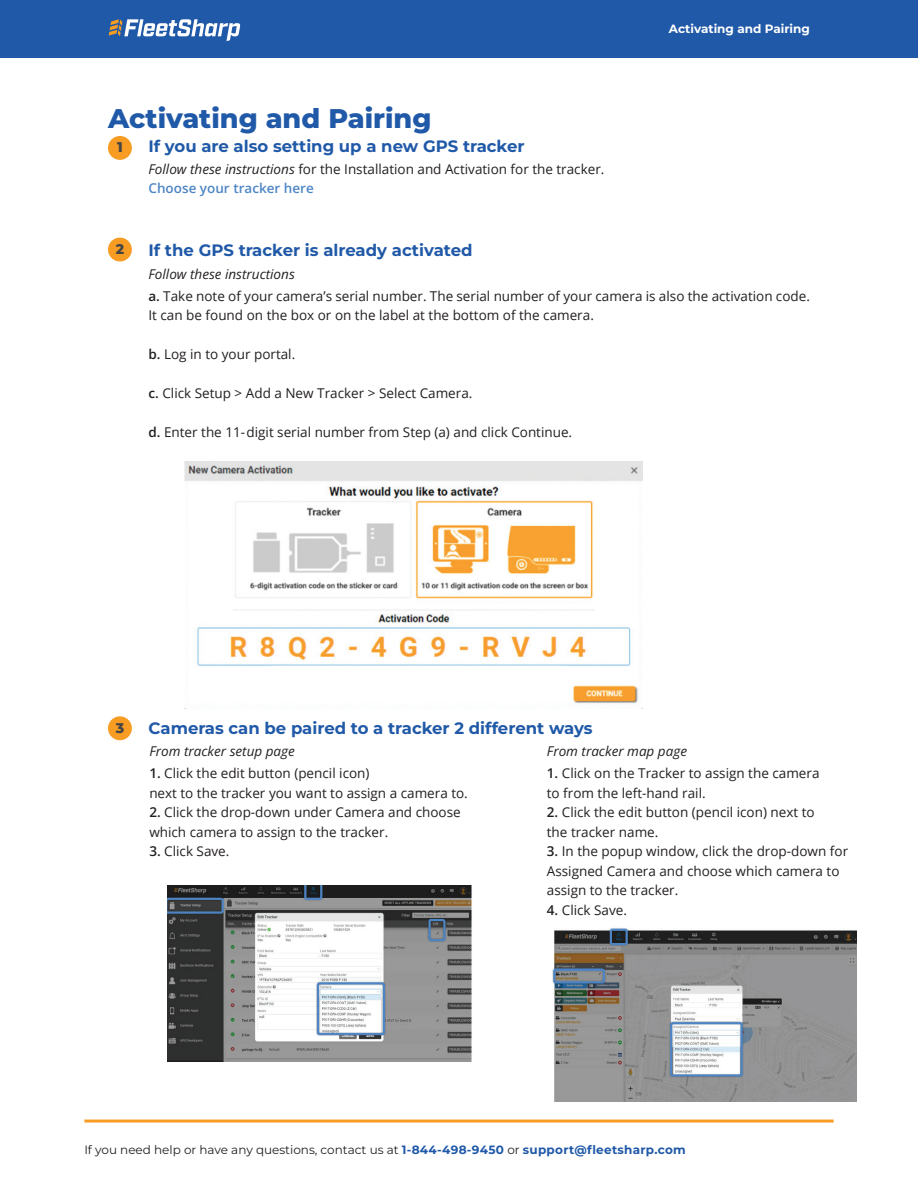
<style>
.page{position:relative;width:918px;height:1188px;background:#fff}
.page>*{position:absolute;margin:0;border:0;box-sizing:border-box;transform-origin:0 0}
.t1{font:800 27px "Montserrat";color:#2059a8}
.t2{font:700 16.5px "Montserrat";color:#2059a8}
.t3{font:800 14.1px "Montserrat";color:#434445}
.t4{font:13.5px/19.5px "Open Sans";color:#231f20}
.t5{font:italic 13.5px "Open Sans";color:#231f20}
.t6{font:12px "Montserrat";color:#231f20}
.t7{font:700 12px "Montserrat";color:#fff}
.s1{font-style:italic}
.s2{font-weight:600;color:#4e86c5}
.s3{font-weight:600}
.s4{font-weight:700;color:#2059a8}
</style>
<div class="page">
<hr style="left:84px;top:1120px;width:750px;height:3px;background:#f89c23">
<div style="left:0;top:0;width:918px;height:57px;background:#2059a8"></div>
<svg style="left:109px;top:19px;width:131px;height:22px"></svg>
<div style="left:108px;top:136px;width:24px;height:24px;background:#f89c23;border-radius:50%"></div>
<div style="left:108px;top:238px;width:24px;height:23px;background:#f89c23;border-radius:50%"></div>
<div style="left:108px;top:716px;width:24px;height:24px;background:#f89c23;border-radius:50%"></div>
<img style="left:184px;top:461px;width:459px;height:248px">
<img style="left:167px;top:886px;width:305px;height:175px">
<img style="left:552px;top:928px;width:304px;height:173px">
<h1 class="t1" style="left:108px;top:100px;width:325px">Activating and Pairing</h1>
<p class="t2" style="left:148px;top:135px;width:378px">If you are also setting up a new GPS tracker</p>
<p class="t4" style="left:148px;top:159px;width:458px"><span class="s1">Follow these instructions</span> for the Installation and Activation for the tracker.<br><span class="s2">Choose your tracker here</span></p>
<p class="t3" style="left:117px;top:138px;width:7px">1</p>
<p class="t7" style="left:669px;top:21px;width:143px">Activating and Pairing</p>
<p class="t3" style="left:116px;top:240px;width:10px">2</p>
<p class="t2" style="left:148px;top:240px;width:326px">If the GPS tracker is already activated</p>
<p class="t4" style="left:148px;top:262px;width:663px;line-height:22.2px"><span class="s1">Follow these instructions<br></span><span class="s3">a.</span> Take note of your camera’s serial number. The serial number of your camera is also the activation code.</p>
<p class="t4" style="left:148px;top:305px;width:447px">It can be found on the box or on the label at the bottom of the camera.</p>
<p class="t4" style="left:148px;top:344px;width:148px"><span class="s3">b.</span> Log in to your portal.</p>
<p class="t4" style="left:148px;top:383px;width:325px"><span class="s3">c.</span> Click Setup &gt; Add a New Tracker &gt; Select Camera.</p>
<p class="t4" style="left:148px;top:422px;width:425px"><span class="s3">d.</span> Enter the 11-digit serial number from Step (a) and click Continue.</p>
<p class="t3" style="left:116px;top:719px;width:10px">3</p>
<p class="t2" style="left:148px;top:717px;width:446px">Cameras can be paired to a tracker 2 different ways</p>
<p class="t5" style="left:149px;top:742px;width:147px">From tracker setup page</p>
<p class="t4" style="left:149px;top:763px;width:320px"><span class="s3">1.</span> Click the edit button (pencil icon)<br>next to the tracker you want to assign a camera to.</p>
<p class="t4" style="left:149px;top:802px;width:313px"><span class="s3">2.</span> Click the drop-down under Camera and choose which camera to assign to the tracker.</p>
<p class="t4" style="left:149px;top:841px;width:82px"><span class="s3">3.</span> Click Save.</p>
<p class="t5" style="left:547px;top:742px;width:142px">From tracker map page</p>
<p class="t4" style="left:547px;top:763px;width:274px"><span class="s3">1.</span> Click on the Tracker to assign the camera to from the left-hand rail.</p>
<p class="t4" style="left:547px;top:802px;width:269px"><span class="s3">2.</span> Click the edit button (pencil icon) next to the tracker name.</p>
<p class="t4" style="left:547px;top:841px;width:303px"><span class="s3">3.</span> In the popup window, click the drop-down for<br>Assigned Camera and choose which camera to assign to the tracker.</p>
<p class="t4" style="left:547px;top:900px;width:82px"><span class="s3">4.</span> Click Save.</p>
<p class="t6" style="left:84px;top:1142px;width:603px">If you need help or have any questions, contact us at <span class="s4">1-844-498-9450</span> or <span class="s4">support@fleetsharp.com</span></p>
</div>
